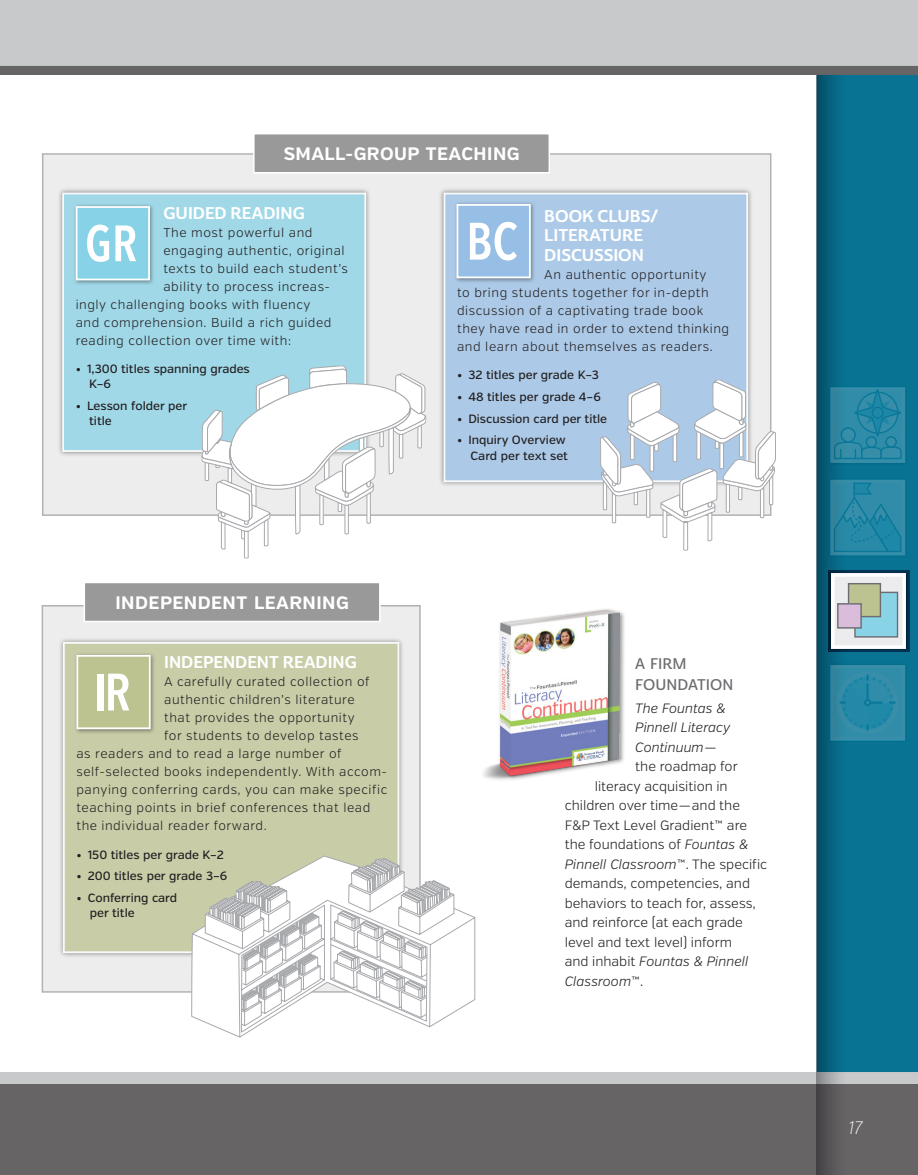
<style>
.page{position:relative;width:918px;height:1175px;background:#fff}
.page>*{position:absolute;margin:0;border:0;box-sizing:border-box;transform-origin:0 0}
._2018_GRAY_BOX_KO_HE{font:700 18px "Verb";letter-spacing:.025em;color:#fff}
.t1{font:italic 200 18px "Verb Cond";color:#fff}
._01_Context_SUBHEAD{font:16.5px/19.5px "Cabrito Sans Nor Bol";color:#fff}
.FP_2018__PRODUCT_NAM{font:15px/21px "Cabrito Sans Nor Dem";color:#6c6d70}
.t2{font:300 13.5px "Verb";color:#231f20}
.t3{font:italic 300 13.5px "Verb";color:#231f20}
.Verb_LIght_8_5_12__T{font:300 12.75px/18px "Verb";letter-spacing:.04em;color:#231f20}
.t4{font:500 12px/15px "Verb";color:#231f20}
.s1{font-style:normal}
.s2{font-style:italic}
</style>
<div class="page">
<div style="left:42px;top:153px;width:729px;height:363px;background:#e8e8e8;border:2px solid #999"></div>
<div style="left:42px;top:605px;width:379px;height:387px;background:#e8e8e8;border:2px solid #999"></div>
<div style="left:84px;top:582px;width:296px;height:39px;background:#999"></div>
<div style="left:84px;top:581px;width:297px;height:41px;border:2px solid #fff"></div>
<div style="left:58px;top:637px;width:347px;height:321px;background:#231f20;opacity:.65"></div>
<div style="left:63px;top:642px;width:336px;height:311px;background:#c8cda8;border:2px solid #fff"></div>
<div style="left:74px;top:652px;width:82px;height:82px;background:#231f20;opacity:.45"></div>
<div style="left:77px;top:656px;width:73px;height:72px;background:#bcc391"></div>
<div style="left:76px;top:655px;width:75px;height:74px;border:2px solid #fff"></div>
<div style="left:98px;top:673px;width:6px;height:37px;background:#fff"></div>
<svg style="left:108px;top:673px;width:21px;height:37px"></svg>
<div style="left:57px;top:187px;width:314px;height:270px;background:#231f20;opacity:.65"></div>
<div style="left:62px;top:193px;width:304px;height:259px;background:#a0d8e8;border:2px solid #fff"></div>
<div style="left:73px;top:203px;width:82px;height:82px;background:#231f20;opacity:.45"></div>
<div style="left:77px;top:207px;width:72px;height:72px;background:#87d2e7"></div>
<div style="left:76px;top:206px;width:74px;height:74px;border:2px solid #fff"></div>
<svg style="left:87px;top:224px;width:22px;height:38px"></svg>
<svg style="left:115px;top:225px;width:21px;height:36px"></svg>
<div style="left:438px;top:187px;width:315px;height:300px;background:#231f20;opacity:.65"></div>
<div style="left:444px;top:193px;width:304px;height:289px;background:#accae7;border:2px solid #fff"></div>
<div style="left:454px;top:201px;width:82px;height:82px;background:#231f20;opacity:.45"></div>
<div style="left:457px;top:205px;width:73px;height:72px;background:#97bfe6"></div>
<div style="left:457px;top:204px;width:74px;height:74px;border:2px solid #fff"></div>
<svg style="left:470px;top:222px;width:47px;height:38px"></svg>
<svg style="left:201px;top:365px;width:225px;height:193px"></svg>
<svg style="left:600px;top:379px;width:176px;height:172px"></svg>
<svg style="left:191px;top:888px;width:284px;height:149px"></svg>
<svg style="left:240px;top:855px;width:210px;height:171px"></svg>
<img style="left:483px;top:609px;width:142px;height:171px">
<div style="left:254px;top:134px;width:295px;height:39px;background:#999"></div>
<div style="left:253px;top:133px;width:297px;height:40px;border:2px solid #fff"></div>
<div style="left:890px;top:75px;width:28px;height:997px;background:#087393"></div>
<div style="left:0;top:1072px;width:918px;height:12px;background:#c8c9ca"></div>
<svg style="left:817px;top:75px;width:73px;height:1009px"></svg>
<img style="left:828px;top:570px;width:81px;height:82px">
<svg style="left:831px;top:573px;width:75px;height:76px"></svg>
<div style="left:855px;top:592px;width:43px;height:45px;background:#89d3e7"></div>
<div style="left:854px;top:591px;width:44px;height:46px;border:1px solid #6c6d70"></div>
<div style="left:849px;top:583px;width:31px;height:33px;background:#bcc391"></div>
<div style="left:848px;top:583px;width:33px;height:34px;border:1px solid #6c6d70"></div>
<div style="left:838px;top:604px;width:23px;height:24px;background:#d9bdda"></div>
<div style="left:837px;top:603px;width:25px;height:25px;border:1px solid #6c6d70"></div>
<img style="left:827px;top:476px;width:81px;height:82px">
<svg style="left:830px;top:480px;width:75px;height:75px"></svg>
<img style="left:827px;top:384px;width:81px;height:82px">
<svg style="left:830px;top:384px;width:75px;height:79px"></svg>
<div style="left:886px;top:436px;width:11px;height:11px;border:1px solid #6c6d70;border-radius:50%"></div>
<svg style="left:886px;top:437px;width:10px;height:10px"></svg>
<div style="left:885px;top:436px;width:12px;height:11px;border:1px solid #6c6d70;border-radius:50%"></div>
<img style="left:827px;top:662px;width:81px;height:81px">
<svg style="left:830px;top:665px;width:75px;height:75px"></svg>
<div style="left:0;top:1084px;width:918px;height:90px;background:#666465"></div>
<div style="left:0;top:0;width:918px;height:68px;background:#c8c9ca"></div>
<div style="left:0;top:66px;width:918px;height:9px;background:#666465"></div>
<div style="left:817px;top:1084px;width:73px;height:90px;background:linear-gradient(to right,#535153,#6e6b6c)"></div>
<p class="_2018_GRAY_BOX_KO_HE" style="left:284px;top:143px;width:237px">SMALL-GROUP TEACHING</p>
<p class="_01_Context_SUBHEAD" style="left:163px;top:203px;width:143px">GUIDED READING</p>
<p class="Verb_LIght_8_5_12__T" style="left:163px;top:223px;width:151px">The most powerful and</p>
<p class="Verb_LIght_8_5_12__T" style="left:163px;top:241px;width:183px">engaging authentic, original</p>
<p class="Verb_LIght_8_5_12__T" style="left:163px;top:259px;width:186px">texts to build each student’s</p>
<p class="Verb_LIght_8_5_12__T" style="left:163px;top:277px;width:168px">ability to process increas-</p>
<p class="Verb_LIght_8_5_12__T" style="left:76px;top:295px;width:236px">ingly challenging books with fluency</p>
<p class="Verb_LIght_8_5_12__T" style="left:76px;top:313px;width:257px">and comprehension. Build a rich guided</p>
<p class="Verb_LIght_8_5_12__T" style="left:76px;top:331px;width:217px">reading collection over time with:</p>
<p class="t4" style="left:89px;top:362px;width:162px;text-indent:-14px">• 1,300 titles spanning grades<br>K–6</p>
<p class="t4" style="left:89px;top:398px;width:100px;text-indent:-14px">• Lesson folder per title</p>
<p class="_2018_GRAY_BOX_KO_HE" style="left:115px;top:592px;width:235px">INDEPENDENT LEARNING</p>
<p class="_01_Context_SUBHEAD" style="left:164px;top:653px;width:194px">INDEPENDENT READING</p>
<p class="Verb_LIght_8_5_12__T" style="left:164px;top:673px;width:207px">A carefully curated collection of</p>
<p class="Verb_LIght_8_5_12__T" style="left:164px;top:691px;width:192px">authentic children’s literature</p>
<p class="Verb_LIght_8_5_12__T" style="left:164px;top:709px;width:192px">that provides the opportunity</p>
<p class="Verb_LIght_8_5_12__T" style="left:164px;top:727px;width:196px">for students to develop tastes</p>
<p class="Verb_LIght_8_5_12__T" style="left:76px;top:745px;width:267px">as readers and to read a large number of</p>
<p class="Verb_LIght_8_5_12__T" style="left:76px;top:763px;width:312px">self-selected books independently. With accom-</p>
<p class="Verb_LIght_8_5_12__T" style="left:76px;top:781px;width:312px">panying conferring cards, you can make specific</p>
<p class="Verb_LIght_8_5_12__T" style="left:76px;top:799px;width:295px">teaching points in brief conferences that lead</p>
<p class="Verb_LIght_8_5_12__T" style="left:76px;top:817px;width:192px">the individual reader forward.</p>
<p class="t4" style="left:76px;top:847px;width:149px">• 150 titles per grade K–2</p>
<p class="t4" style="left:76px;top:869px;width:152px">• 200 titles per grade 3–6</p>
<p class="t4" style="left:90px;top:890px;width:89px;text-indent:-14px">• Conferring card per title</p>
<p class="_01_Context_SUBHEAD" style="left:544px;top:206px;width:116px">BOOK CLUBS/<br>LITERATURE<br>DISCUSSION</p>
<p class="Verb_LIght_8_5_12__T" style="left:457px;top:265px;width:274px;text-indent:87px">An authentic opportunity<br>to bring students together for in-depth discussion of a captivating trade book they have read in order to extend thinking and learn about themselves as readers.</p>
<p class="t4" style="left:457px;top:368px;width:144px">• 32 titles per grade K–3</p>
<p class="t4" style="left:457px;top:389px;width:145px">• 48 titles per grade 4–6</p>
<p class="t4" style="left:457px;top:411px;width:152px">• Discussion card per title</p>
<p class="t4" style="left:457px;top:433px;width:112px;text-align:right">• Inquiry Overview<br>Card per text set</p>
<p class="FP_2018__PRODUCT_NAM" style="left:635px;top:653px;width:100px">A FIRM<br>FOUNDATION</p>
<p class="t3" style="left:635px;top:699px;width:92px">The Fountas &amp;</p>
<p class="t3" style="left:635px;top:719px;width:97px">Pinnell Literacy</p>
<p class="t3" style="left:635px;top:738px;width:84px">Continuum<span class="s1">—</span></p>
<p class="t2" style="left:635px;top:758px;width:104px">the roadmap for</p>
<p class="t2" style="left:595px;top:777px;width:134px">literacy acquisition in</p>
<p class="t2" style="left:565px;top:797px;width:177px">children over time—and the</p>
<p class="t2" style="left:565px;top:816px;width:184px">F&amp;P Text Level Gradient™ are</p>
<p class="t2" style="left:565px;top:836px;width:185px">the foundations of <span class="s2">Fountas &amp;</span></p>
<p class="t3" style="left:565px;top:855px;width:204px">Pinnell Classroom<span class="s1">™. The specific</span></p>
<p class="t2" style="left:565px;top:875px;width:187px">demands, competencies, and</p>
<p class="t2" style="left:565px;top:894px;width:193px">behaviors to teach for, assess,</p>
<p class="t2" style="left:565px;top:914px;width:180px">and reinforce (at each grade</p>
<p class="t2" style="left:565px;top:933px;width:169px">level and text level) inform</p>
<p class="t3" style="left:565px;top:953px;width:185px"><span class="s1">and inhabit</span> Fountas &amp; Pinnell</p>
<p class="t3" style="left:565px;top:972px;width:80px">Classroom<span class="s1">™.</span></p>
<h1 class="t1" style="left:850px;top:1117px;width:16px">17</h1>
</div>
